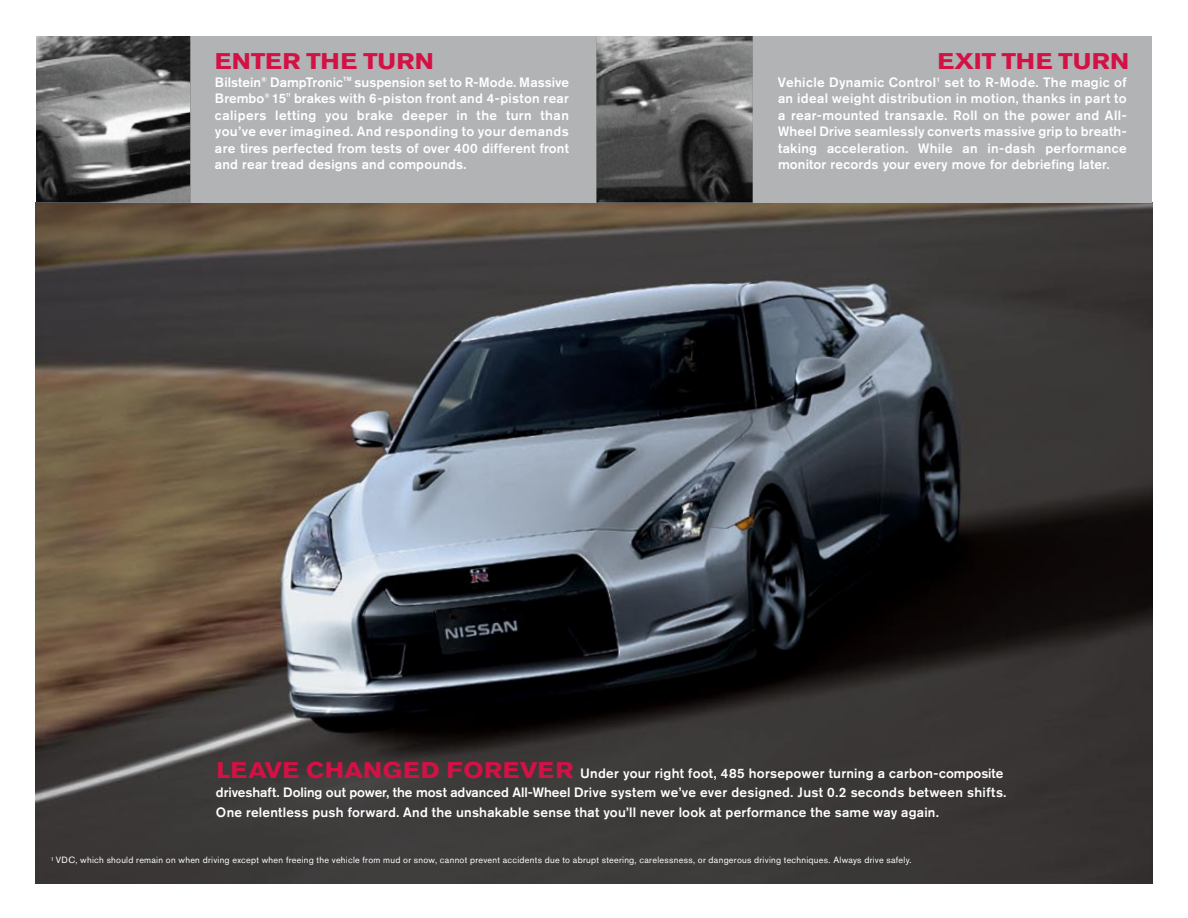
<style>
.page{position:relative;width:1188px;height:918px;background:#fff}
.page>*{position:absolute;margin:0;border:0;box-sizing:border-box;transform-origin:0 0}
.t1{font:700 22.5px "Nissan";letter-spacing:-.01em;color:#d31145}
.t2{font:500 13.5px/16.5px "Akzidenz Grotesk Pro";letter-spacing:.015em;color:#fff;text-align:justify}
.t3{font:9px "Akzidenz Grotesk Pro";letter-spacing:.03em;color:#fff}
.t4{font:500 6px "Akzidenz Grotesk Pro";color:#fff}
.s1{font-family:"Nissan";font-weight:700;font-size:22.5px;color:#d31145}
</style>
<div class="page">
<img style="left:36px;top:202px;width:1117px;height:681px">
<div style="left:36px;top:36px;width:1116px;height:166px;background:#b1b3b5"></div>
<img style="left:36px;top:36px;width:154px;height:167px">
<img style="left:597px;top:36px;width:156px;height:166px">
<h1 class="t1" style="left:214px;top:45px;width:221px">ENTER THE TURN</h1>
<h1 class="t1" style="left:937px;top:45px;width:194px">EXIT THE TURN</h1>
<p class="t2" style="left:215px;top:73px;width:356px;text-indent:140px">suspension set to R-Mode. Massive Brembo<sup>®</sup> 15" brakes with 6-piston front and 4-piston rear calipers letting you brake deeper in the turn than you’ve ever imagined. And responding to your demands are tires perfected from tests of over 400 different front and rear tread designs and compounds.</p>
<p class="t2" style="left:778px;top:73px;width:350px">Vehicle Dynamic Control<sup>1</sup> set to R-Mode. The magic of an ideal weight distribution in motion, thanks in part to a rear-mounted transaxle. Roll on the power and All-Wheel Drive seamlessly converts massive grip to breath&shy;taking acceleration. While an in-dash performance monitor records your every move for debriefing later.</p>
<p class="t2" style="left:215px;top:73px;width:130px">Bilstein<sup>®</sup> DampTronic</p>
<p class="t4" style="left:343px;top:75px;width:10px">TM</p>
<p class="t2" style="left:216px;top:763px;width:792px;line-height:19.5px;text-align:left"><span class="s1">LEAVE CHANGED FOREVER</span> Under your right foot, 485 horsepower turning a carbon-composite driveshaft. Doling out power, the most advanced All-Wheel Drive system we’ve ever designed. Just 0.2 seconds between shifts.<br>One relentless push forward. And the unshakable sense that you’ll never look at performance the same way again.</p>
<p class="t3" style="left:51px;top:854px;width:862px"><sup>1</sup> VDC, which should remain on when driving except when freeing the vehicle from mud or snow, cannot prevent accidents due to abrupt steering, carelessness, or dangerous driving techniques. Always drive safely.</p>
</div>
